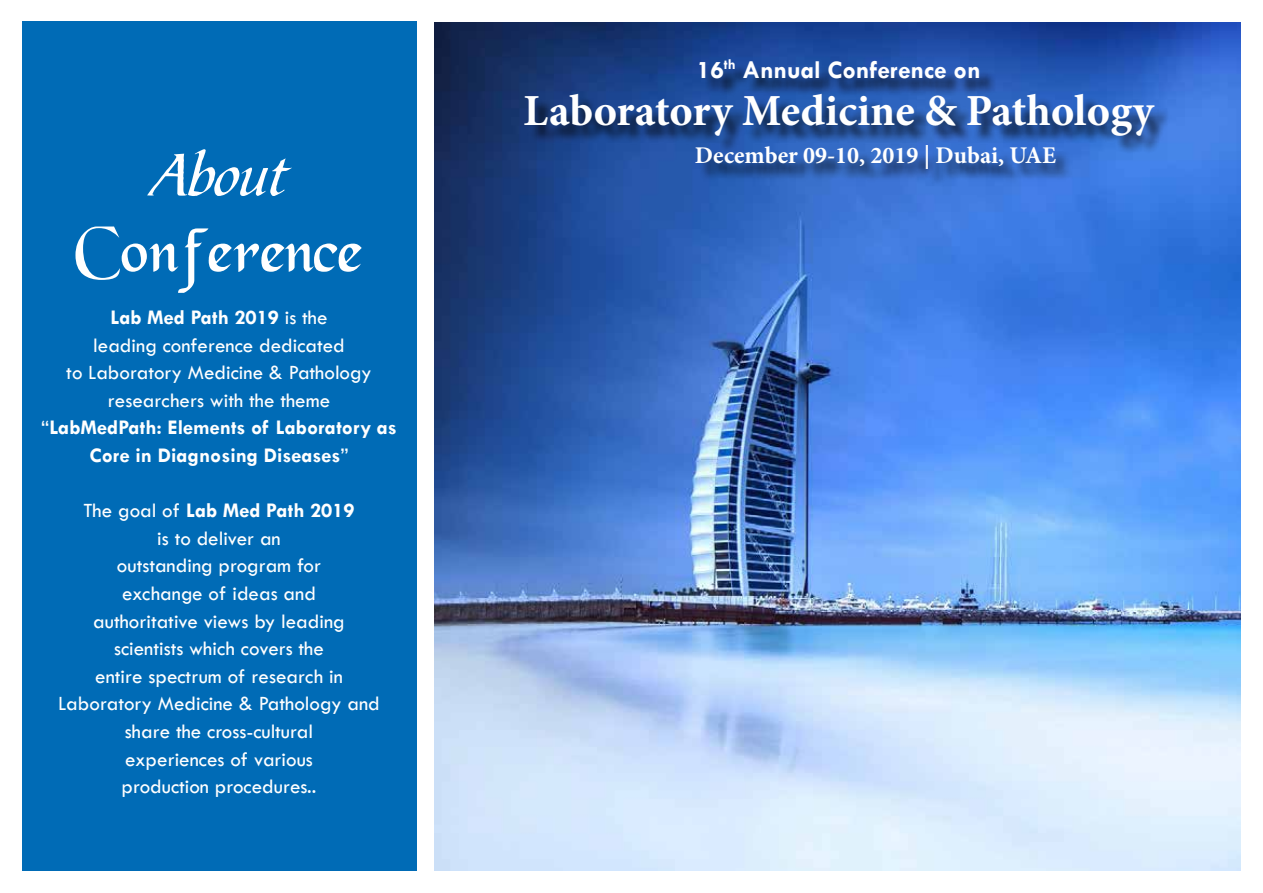
<style>
.page{position:relative;width:1263px;height:893px;background:#fff}
.page>*{position:absolute;margin:0;border:0;box-sizing:border-box;transform-origin:0 0}
.t1{font:60px "Auld Town Script";color:#fff}
.t2{font:60px "B730 Script";color:#fff}
.t3{font:700 44.4px "Minion Pro";color:#fff}
.t4{font:700 25.5px "Tw Cen";color:#fff}
.t5{font:700 24px "Minion Pro";color:#fff}
.t6{font:21px/27.6px "Tw Cen";color:#fff;text-align:center}
.s1{font-weight:700}
</style>
<div class="page">
<img style="left:435px;top:22px;width:806px;height:849px">
<div style="left:22px;top:21px;width:394px;height:850px;background:#006bb6"></div>
<div style="left:528px;top:62px;width:644px;height:125px;background:#000;opacity:.75"></div>
<h1 class="t2" style="left:152px;top:140px;width:135px">About</h1>
<h1 class="t1" style="left:76px;top:214px;width:287px">Conference</h1>
<p class="t6" style="left:41px;top:303px;width:357px"><span class="s1">Lab Med Path 2019</span> is the<br>leading conference dedicated<br>to Laboratory Medicine &amp; Pathology researchers with the theme<br>“<span class="s1">LabMedPath: Elements of Laboratory as<br>Core in Diagnosing Diseases</span>”</p>
<p class="t6" style="left:58px;top:497px;width:323px">The goal of <span class="s1">Lab Med Path 2019<br></span>is to deliver an<br>outstanding program for<br>exchange of ideas and<br>authoritative views by leading scientists which covers the<br>entire spectrum of research in<br>Laboratory Medicine &amp; Pathology and share the cross-cultural<br>experiences of various<br>production procedures..</p>
<p class="t4" style="left:697px;top:55px;width:285px">16<sup>th</sup> Annual Conference on</p>
<h2 class="t3" style="left:523px;top:79px;width:632px">Laboratory Medicine &amp; Pathology</h2>
<p class="t5" style="left:695px;top:138px;width:363px">December 09-10, 2019 | Dubai, UAE</p>
</div>
